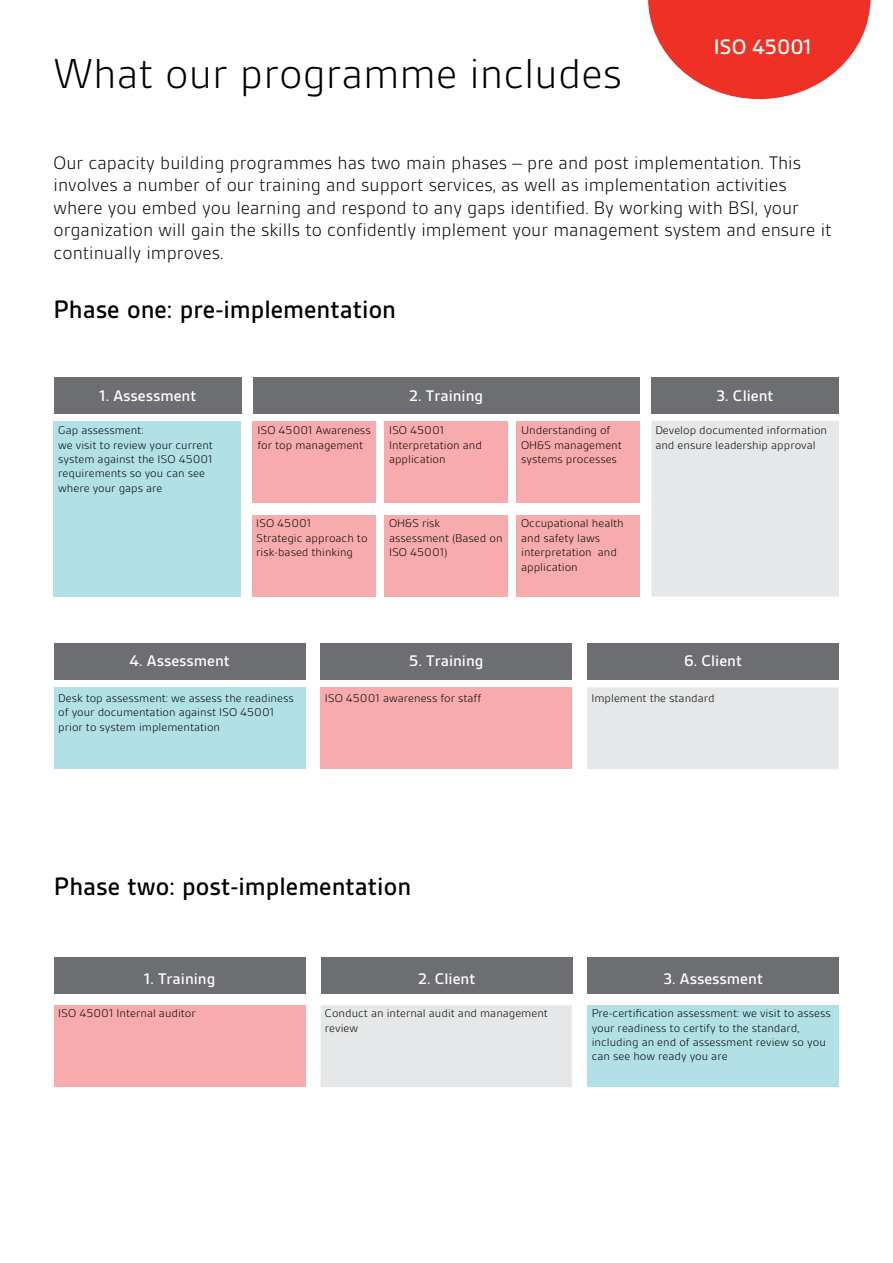
<style>
.page{position:relative;width:893px;height:1263px;background:#fff}
.page>*{position:absolute;margin:0;border:0;box-sizing:border-box;transform-origin:0 0}
.t1{font:300 45px "BSI Gesta";color:#000}
.t2{font:500 27px "BSI Gesta";color:#000}
.t3{font:500 22.5px "BSI Gesta";color:#fff}
.t4{font:300 19.5px/22.5px "BSI Gesta";color:#000}
.t5{font:500 16.5px "BSI Gesta";color:#fff;scale:1.04 1}
.t6{font:300 12px/14.4px "BSI Gesta";color:#000;scale:1.04 1}
</style>
<div class="page">
<svg style="left:648px;top:0;width:222px;height:99px"></svg>
<div style="left:54px;top:957px;width:251px;height:36px;background:#6d6e71"></div>
<div style="left:321px;top:957px;width:251px;height:36px;background:#6d6e71"></div>
<div style="left:588px;top:957px;width:251px;height:36px;background:#6d6e71"></div>
<div style="left:54px;top:1005px;width:251px;height:82px;background:#f8abad"></div>
<div style="left:321px;top:1005px;width:251px;height:82px;background:#e6e7e8"></div>
<div style="left:587px;top:1005px;width:252px;height:82px;background:#b1e0e7"></div>
<div style="left:321px;top:687px;width:251px;height:82px;background:#f8abad"></div>
<div style="left:587px;top:687px;width:252px;height:82px;background:#e6e7e8"></div>
<div style="left:587px;top:643px;width:252px;height:37px;background:#6d6e71"></div>
<div style="left:321px;top:643px;width:251px;height:37px;background:#6d6e71"></div>
<div style="left:54px;top:643px;width:251px;height:37px;background:#6d6e71"></div>
<div style="left:54px;top:377px;width:188px;height:37px;background:#6d6e71"></div>
<div style="left:253px;top:377px;width:387px;height:37px;background:#6d6e71"></div>
<div style="left:651px;top:421px;width:188px;height:175px;background:#e6e7e8"></div>
<div style="left:252px;top:421px;width:123px;height:82px;background:#f8abad"></div>
<div style="left:384px;top:421px;width:124px;height:82px;background:#f8abad"></div>
<div style="left:516px;top:421px;width:124px;height:82px;background:#f8abad"></div>
<div style="left:252px;top:515px;width:123px;height:81px;background:#f8abad"></div>
<div style="left:384px;top:515px;width:124px;height:81px;background:#f8abad"></div>
<div style="left:516px;top:515px;width:124px;height:81px;background:#f8abad"></div>
<div style="left:651px;top:377px;width:188px;height:37px;background:#6d6e71"></div>
<div style="left:54px;top:421px;width:187px;height:175px;background:#b1e0e7"></div>
<div style="left:54px;top:687px;width:251px;height:82px;background:#b1e0e7"></div>
<h1 class="t1" style="left:54px;top:50px;width:570px">What our programme includes</h1>
<h3 class="t3" style="left:714px;top:35px;width:100px">ISO 45001</h3>
<p class="t4" style="left:54px;top:151px;width:779px">Our capacity building programmes has two main phases – pre and post implementation. This involves a number of our training and support services, as well as implementation activities where you embed you learning and respond to any gaps identified. By working with BSI, your organization will gain the skills to confidently implement your management system and ensure it continually improves.</p>
<h2 class="t2" style="left:54px;top:296px;width:344px">Phase one: pre-implementation</h2>
<h3 class="t5" style="left:99px;top:387px;width:95px">1. Assessment</h3>
<h3 class="t5" style="left:409px;top:387px;width:73px">2. Training</h3>
<h3 class="t5" style="left:717px;top:387px;width:56px">3. Client</h3>
<p class="t6" style="left:58px;top:423px;width:150px">Gap assessment:<br>we visit to review your current system against the ISO 45001 requirements so you can see where your gaps are</p>
<p class="t6" style="left:655px;top:423px;width:167px">Develop documented information and ensure leadership approval</p>
<p class="t6" style="left:257px;top:423px;width:110px">ISO 45001 Awareness for top management</p>
<p class="t6" style="left:389px;top:423px;width:91px">ISO 45001<br>Interpretation and application</p>
<p class="t6" style="left:521px;top:423px;width:98px">Understanding of<br>OH&amp;S management systems processes</p>
<p class="t6" style="left:256px;top:516px;width:109px">ISO 45001<br>Strategic approach to risk-based thinking</p>
<p class="t6" style="left:389px;top:516px;width:111px">OH&amp;S risk assessment (Based on<br>ISO 45001)</p>
<p class="t6" style="left:521px;top:516px;width:100px">Occupational health and safety laws interpretation and application</p>
<h3 class="t5" style="left:129px;top:652px;width:98px">4. Assessment</h3>
<h3 class="t5" style="left:409px;top:652px;width:73px">5. Training</h3>
<h3 class="t5" style="left:684px;top:652px;width:57px">6. Client</h3>
<p class="t6" style="left:58px;top:691px;width:228px">Desk top assessment: we assess the readiness</p>
<p class="t6" style="left:325px;top:691px;width:152px">ISO 45001 awareness for staff</p>
<p class="t6" style="left:591px;top:691px;width:120px">Implement the standard</p>
<p class="t6" style="left:58px;top:705px;width:209px">of your documentation against ISO 45001 prior to system implementation</p>
<h2 class="t2" style="left:54px;top:872px;width:359px">Phase two: post-implementation</h2>
<h3 class="t5" style="left:144px;top:970px;width:70px">1. Training</h3>
<h3 class="t5" style="left:418px;top:970px;width:57px">2. Client</h3>
<h3 class="t5" style="left:664px;top:970px;width:97px">3. Assessment</h3>
<p class="t6" style="left:325px;top:1006px;width:216px">Conduct an internal audit and management review</p>
<p class="t6" style="left:592px;top:1006px;width:231px">Pre-certification assessment: we visit to assess your readiness to certify to the standard, including an end of assessment review so you can see how ready you are</p>
<p class="t6" style="left:58px;top:1006px;width:134px">ISO 45001 Internal auditor</p>
</div>
